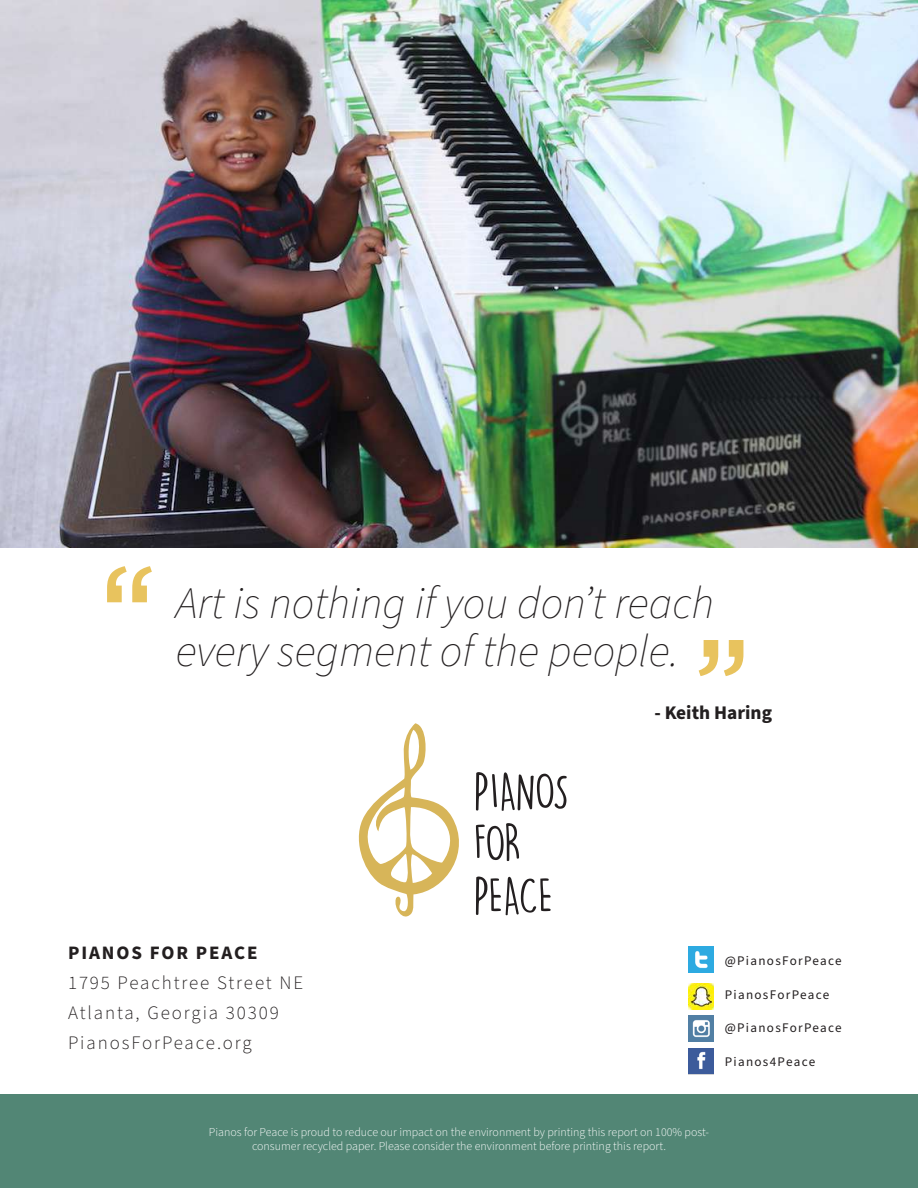
<style>
.page{position:relative;width:918px;height:1188px;background:#fff}
.page>*{position:absolute;margin:0;border:0;box-sizing:border-box;transform-origin:0 0}
.t1{font:italic 200 45px/48px "Source Sans Pro";color:#231f20}
.t2{font:700 19.35px "Source Sans Pro";color:#231f20}
.t3{font:300 19.05px/30px "Source Sans Pro";letter-spacing:.1em;color:#231f20}
.t4{font:700 19.05px "Source Sans Pro";letter-spacing:.1em;color:#231f20}
.t5{font:13.2px "Source Sans Pro";letter-spacing:.1em;color:#231f20}
.t6{font:300 12px/14.4px "Source Sans Pro";color:#fff;text-align:center}
</style>
<div class="page">
<div style="left:0;top:1094px;width:918px;height:94px;background:#528675"></div>
<img style="left:0;top:0;width:918px;height:547px">
<svg style="left:107px;top:566px;width:45px;height:36px"></svg>
<svg style="left:699px;top:640px;width:44px;height:36px"></svg>
<div style="left:689px;top:1049px;width:25px;height:25px;background:#3c5b9b"></div>
<img style="left:697px;top:1051px;width:9px;height:18px">
<img style="left:689px;top:947px;width:25px;height:25px">
<img style="left:689px;top:984px;width:25px;height:25px">
<img style="left:689px;top:1015px;width:25px;height:26px">
<svg style="left:358px;top:723px;width:209px;height:194px"></svg>
<h1 class="t1" style="left:176px;top:580px;width:540px">Art is nothing if you don’t reach every segment of the people.</h1>
<h3 class="t4" style="left:68px;top:939px;width:191px">PIANOS FOR PEACE</h3>
<h3 class="t3" style="left:68px;top:968px;width:237px">1795 Peachtree Street NE<br>Atlanta, Georgia 30309<br>PianosForPeace.org</h3>
<h2 class="t2" style="left:654px;top:700px;width:119px">- Keith Haring</h2>
<p class="t5" style="left:725px;top:952px;width:118px">@PianosForPeace</p>
<p class="t5" style="left:725px;top:985px;width:106px">PianosForPeace</p>
<p class="t5" style="left:725px;top:1019px;width:118px">@PianosForPeace</p>
<p class="t5" style="left:725px;top:1053px;width:92px">Pianos4Peace</p>
<p class="t6" style="left:209px;top:1125px;width:502px">Pianos for Peace is proud to reduce our impact on the environment by printing this report on 100% post&shy;consumer recycled paper. Please consider the environment before printing this report.</p>
</div>
